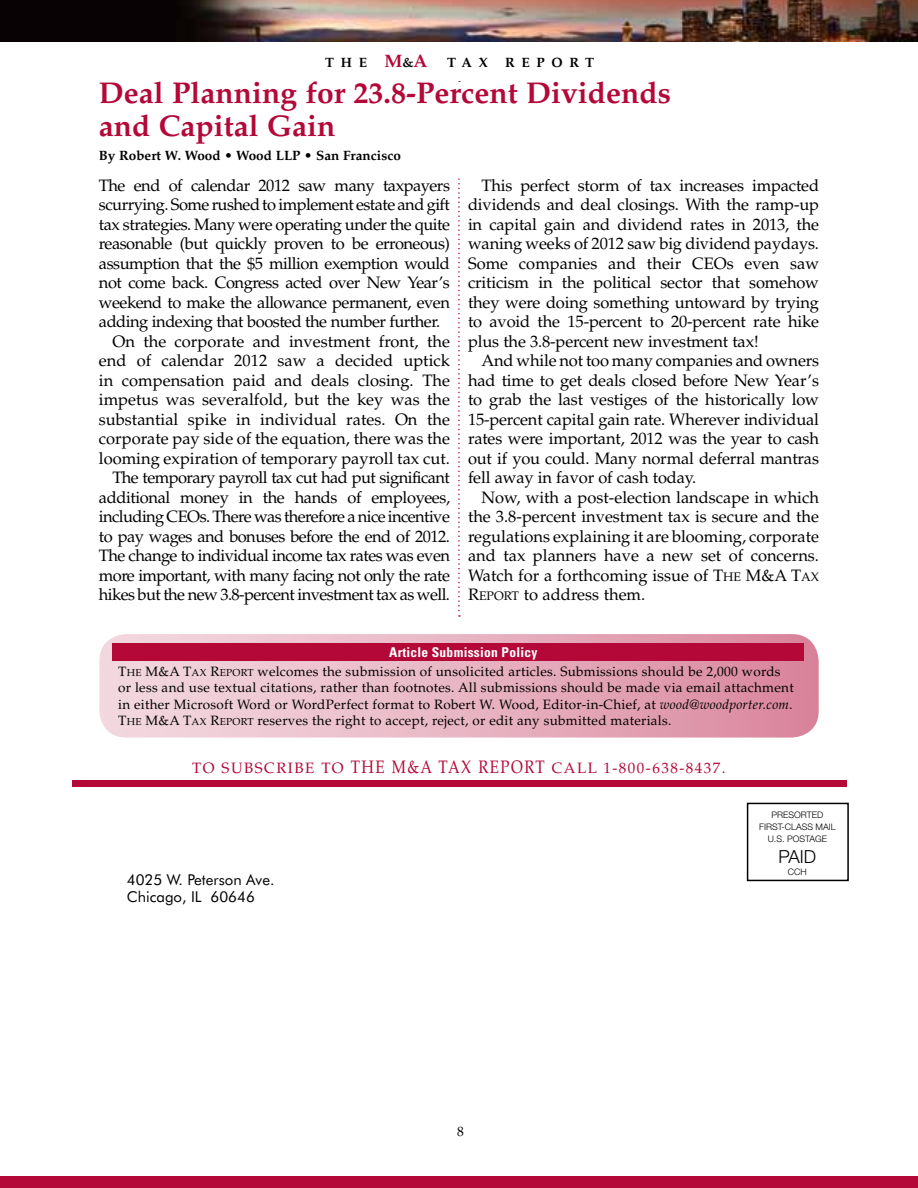
<style>
.page{position:relative;width:918px;height:1188px;background:#fff}
.page>*{position:absolute;margin:0;border:0;box-sizing:border-box;transform-origin:0 0}
.t1{font:700 30px/33px "Palatino";color:#b30838}
.t2{font:300 18px "Helvetica Neue";color:#000}
.t3{font:16.5px/19.5px "Palatino";letter-spacing:-.03em;color:#000;text-align:justify}
.t4{font:16.5px "Palatino";color:#000}
.t5{font:15px "Palatino";letter-spacing:.1em;color:#b30838}
.t6{font:15px/16.5px "Futura BT";color:#000}
.t7{font:13.5px/16.2px "Palatino";letter-spacing:.02em;color:#000}
.t8{font:700 13.5px "Palatino";color:#000}
.t9{font:700 condensed 13.5px "Univers";letter-spacing:.02em;color:#fff}
.t10{font:300 9px/12px "Helvetica Neue";color:#000;text-align:center}
.s1{font-size:18px;color:#b30838}
.s2{font-style:inherit}
.s3{font-size:12.3px}
.s4{font-size:10.2px}
.s5{font-style:italic}
.s6{font-size:18px}
</style>
<div class="page">
<div style="left:72px;top:780px;width:774px;height:6px;background:#b30838"></div>
<div style="left:0;top:1177px;width:918px;height:11px;background:#b30838"></div>
<img style="left:0;top:0;width:918px;height:42px">
<div style="left:99px;top:634px;width:720px;height:104px;background:linear-gradient(to right,#f4dee4,#da889f);border-radius:27px"></div>
<div style="left:112px;top:643px;width:692px;height:18px;background:#b30838"></div>
<svg style="left:458px;top:81px;width:2px;height:536px"></svg>
<div style="left:747px;top:803px;width:102px;height:78px;border:2px solid #000"></div>
<div style="left:422px;top:82px;width:72px;height:94px;background:#fff"></div>
<p class="t8" style="left:325px;top:55px;width:164px">The <span class="s1">M</span>&amp;<span class="s1">A</span> Tax</p>
<p class="t8" style="left:505px;top:55px;width:78px">Report</p>
<h1 class="t1" style="left:99px;top:77px;width:574px">Deal Planning for 23.8-Percent Dividends and Capital Gain</h1>
<p class="t8" style="left:99px;top:148px;width:303px">By Robert W. Wood • Wood LLP • San Francisco</p>
<p class="t3" style="left:99px;top:175px;width:353px">The end of calendar 2012 saw many taxpayers</p>
<p class="t3" style="left:99px;top:195px;width:353px">scurrying. Some rushed to implement estate and gift</p>
<p class="t3" style="left:99px;top:214px;width:353px">tax strategies. Many were operating under the quite</p>
<p class="t3" style="left:99px;top:234px;width:353px">reasonable (but quickly proven to be erroneous)</p>
<p class="t3" style="left:99px;top:253px;width:353px">assumption that the $5 million exemption would</p>
<p class="t3" style="left:99px;top:273px;width:353px">not come back. Congress acted over New Year’s</p>
<p class="t3" style="left:99px;top:292px;width:353px">weekend to make the allowance permanent, even</p>
<p class="t3" style="left:99px;top:312px;width:343px">adding indexing that boosted the number further.</p>
<p class="t4" style="left:112px;top:331px;width:339px">On the corporate and investment front, the</p>
<p class="t4" style="left:99px;top:351px;width:353px">end of calendar 2012 saw a decided uptick</p>
<p class="t4" style="left:99px;top:370px;width:353px">in compensation paid and deals closing. The</p>
<p class="t4" style="left:99px;top:390px;width:353px">impetus was severalfold, but the key was the</p>
<p class="t4" style="left:99px;top:409px;width:353px">substantial spike in individual rates. On the</p>
<p class="t4" style="left:99px;top:429px;width:353px">corporate pay side of the equation, there was the</p>
<p class="t4" style="left:99px;top:448px;width:353px">looming expiration of temporary payroll tax cut.</p>
<p class="t3" style="left:112px;top:468px;width:339px">The temporary payroll tax cut had put significant</p>
<p class="t3" style="left:99px;top:487px;width:353px">additional money in the hands of employees,</p>
<p class="t3" style="left:99px;top:507px;width:353px">including CEOs. There was therefore a nice incentive</p>
<p class="t3" style="left:99px;top:526px;width:353px">to pay wages and bonuses before the end of 2012.</p>
<p class="t3" style="left:99px;top:546px;width:353px">The change to individual income tax rates was even</p>
<p class="t3" style="left:99px;top:565px;width:353px">more important, with many facing not only the rate</p>
<p class="t3" style="left:99px;top:585px;width:353px">hikes but the new 3.8-percent investment tax as well.</p>
<p class="t3" style="left:468px;top:176px;width:353px;text-indent:13px">This perfect storm of tax increases impacted dividends and deal closings. With the ramp-up in capital gain and dividend rates in 2013, the waning weeks of 2012 saw big dividend paydays.<br>Some companies and their CEOs even saw criticism in the political sector that somehow they were doing something untoward by trying to avoid the 15-percent to 20-percent rate hike plus the 3.8-percent new investment tax!</p>
<p class="t3" style="left:468px;top:351px;width:353px;text-indent:13px">And while not too many companies and owners had time to get deals closed before New Year’s to grab the last vestiges of the historically low 15-percent capital gain rate. Wherever individual rates were important, 2012 was the year to cash out if you could. Many normal deferral mantras fell away in favor of cash today.</p>
<p class="t3" style="left:468px;top:488px;width:353px;text-indent:13px">Now, with a post-election landscape in which the 3.8-percent investment tax is secure and the regulations explaining it are blooming, corporate and tax planners have a new set of concerns.<br>Watch for a forthcoming issue of <span class="s2">T</span><span class="s3">HE</span> <span class="s2">M&amp;A T</span><span class="s3">AX </span><span class="s2">R</span><span class="s3">EPORT</span> to address them.</p>
<p class="t9" style="left:389px;top:644px;width:150px">Article Submission Policy</p>
<p class="t7" style="left:118px;top:664px;width:677px"><span class="s2">T</span><span class="s4">HE</span> <span class="s2">M&amp;A T</span><span class="s4">AX</span> <span class="s2">R</span><span class="s4">EPORT</span> welcomes the submission of unsolicited articles. Submissions should be 2,000 words or less and use textual citations, rather than footnotes. All submissions should be made via email attachment in either Microsoft Word or WordPerfect format to Robert W. Wood, Editor-in-Chief, at <span class="s5">wood@woodporter.com.<br></span><span class="s2">T</span><span class="s4">HE</span> <span class="s2">M&amp;A T</span><span class="s4">AX</span> <span class="s2">R</span><span class="s4">EPORT</span> reserves the right to accept, reject, or edit any submitted materials.</p>
<p class="t5" style="left:192px;top:759px;width:535px">To subscribe to <span class="s6">The m&amp;a tax report</span> call 1-800-638-8437.</p>
<p class="t6" style="left:127px;top:871px;width:149px">4025 W. Peterson Ave.<br>Chicago, IL 60646</p>
<p class="t10" style="left:759px;top:808px;width:78px">PRESORTED<br>FIRST-CLASS MAIL<br>U.S. POSTAGE</p>
<p class="t2" style="left:779px;top:845px;width:39px">PAID</p>
<p class="t10" style="left:788px;top:865px;width:21px">CCH</p>
<p class="t7" style="left:457px;top:1124px;width:8px">8</p>
</div>
